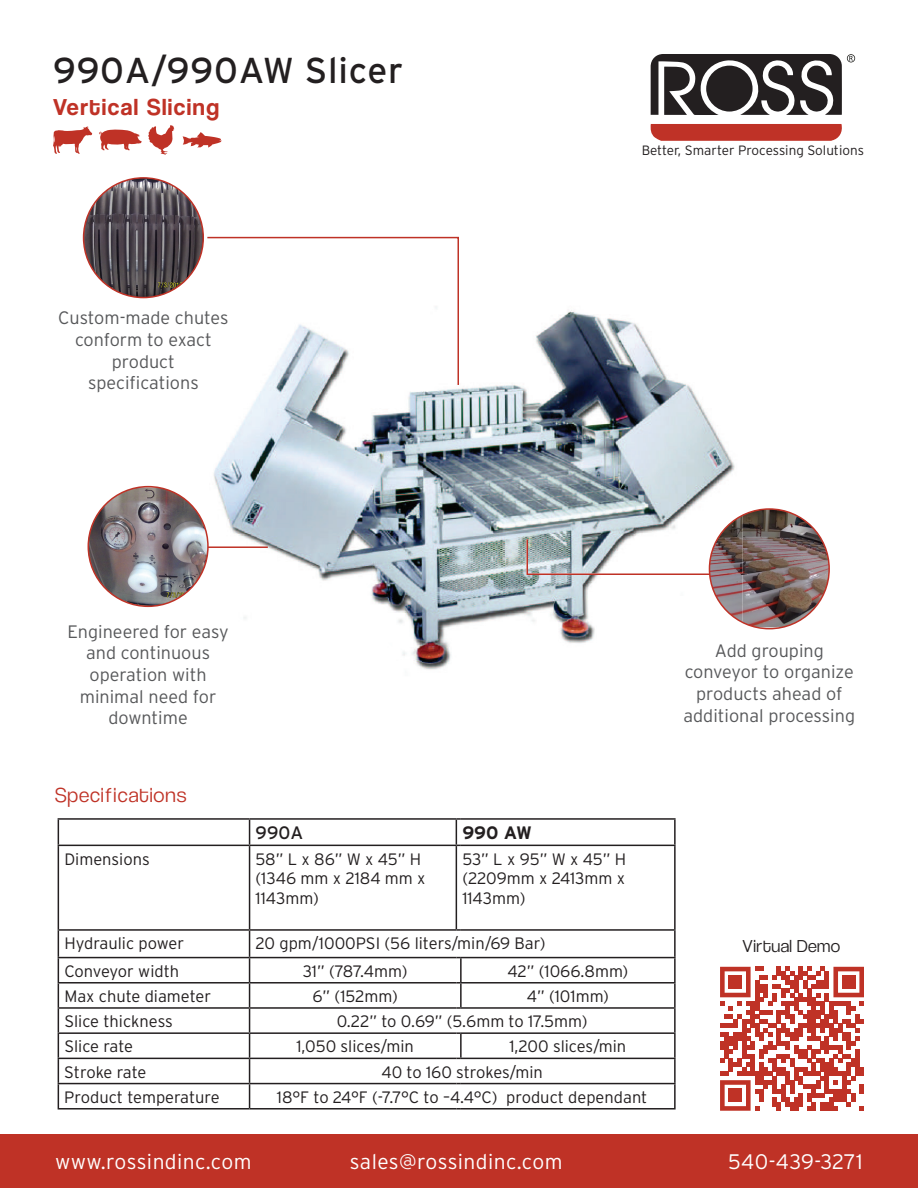
<style>
.page{position:relative;width:918px;height:1188px;background:#fff}
.page>*{position:absolute;margin:0;border:0;box-sizing:border-box;transform-origin:0 0}
.t1{font:36px "Interstate";letter-spacing:.02em;color:#231f20}
.t2{font:24px "Coolvetica Rg";letter-spacing:.06em;color:#bf3226}
.t3{font:300 21px "Interstate";letter-spacing:.02em;color:#fff}
.t4{font:21px "Coolvetica Lt";letter-spacing:.04em;color:#bf3226}
.t5{font:300 18px/21.6px "Interstate";color:#57585a;text-align:center}
.t6{font:18px "Coolvetica Lt";letter-spacing:.02em;color:#231f20}
.t7{font:700 18px "Interstate";color:#231f20}
.t8{font:18px "Interstate";color:#231f20}
.t9{font:300 16.5px/19.8px "Interstate";color:#231f20}
.t10{font:300 13.5px "Interstate";color:#231f20}
</style>
<div class="page">
<svg style="left:650px;top:124px;width:192px;height:17px;background:#c1392e"></svg>
<svg style="left:651px;top:54px;width:204px;height:61px"></svg>
<div style="left:0;top:1134px;width:918px;height:54px;background:#bf3226"></div>
<img style="left:214px;top:310px;width:529px;height:360px">
<svg style="left:720px;top:967px;width:144px;height:144px"></svg>
<div style="left:729px;top:976px;width:13px;height:13px;background:#bf3226"></div>
<div style="left:842px;top:976px;width:13px;height:13px;background:#bf3226"></div>
<div style="left:729px;top:1089px;width:13px;height:13px;background:#bf3226"></div>
<svg style="left:208px;top:546px;width:61px;height:43px"></svg>
<img style="left:526px;top:539px;width:217px;height:36px">
<svg style="left:207px;top:236px;width:253px;height:150px"></svg>
<img style="left:84px;top:178px;width:119px;height:120px;border-radius:60px">
<div style="left:83px;top:177px;width:121px;height:121px;border:2px solid #bf3226;border-radius:50%"></div>
<svg style="left:53px;top:126px;width:40px;height:28px"></svg>
<svg style="left:182px;top:132px;width:40px;height:16px"></svg>
<svg style="left:99px;top:130px;width:43px;height:20px"></svg>
<svg style="left:148px;top:125px;width:27px;height:30px"></svg>
<hr style="left:58px;top:818px;width:192px;height:2px;background:#231f20">
<svg style="left:58px;top:820px;width:1px;height:25px"></svg>
<hr style="left:250px;top:818px;width:206px;height:2px;background:#231f20">
<svg style="left:249px;top:820px;width:1px;height:25px"></svg>
<hr style="left:461px;top:818px;width:215px;height:2px;background:#231f20">
<hr style="left:674px;top:820px;width:2px;height:25px;background:#231f20">
<hr style="left:58px;top:845px;width:192px;height:1px;background:#231f20">
<hr style="left:58px;top:846px;width:1px;height:83px;background:#231f20">
<hr style="left:250px;top:845px;width:206px;height:1px;background:#231f20">
<hr style="left:249px;top:846px;width:1px;height:83px;background:#231f20">
<svg style="left:456px;top:818px;width:5px;height:28px"></svg>
<hr style="left:456px;top:846px;width:1px;height:83px;background:#231f20">
<hr style="left:461px;top:845px;width:215px;height:1px;background:#231f20">
<hr style="left:674px;top:846px;width:2px;height:83px;background:#231f20">
<hr style="left:58px;top:929px;width:192px;height:2px;background:#231f20">
<hr style="left:250px;top:929px;width:206px;height:2px;background:#231f20">
<hr style="left:461px;top:929px;width:215px;height:2px;background:#231f20">
<hr style="left:674px;top:931px;width:2px;height:26px;background:#231f20">
<hr style="left:58px;top:957px;width:192px;height:1px;background:#231f20">
<hr style="left:250px;top:957px;width:206px;height:1px;background:#231f20">
<hr style="left:461px;top:957px;width:215px;height:1px;background:#231f20">
<hr style="left:460px;top:958px;width:2px;height:24px;background:#231f20">
<hr style="left:674px;top:958px;width:2px;height:24px;background:#231f20">
<hr style="left:58px;top:982px;width:192px;height:2px;background:#231f20">
<hr style="left:250px;top:982px;width:206px;height:2px;background:#231f20">
<hr style="left:461px;top:982px;width:215px;height:2px;background:#231f20">
<hr style="left:460px;top:984px;width:2px;height:23px;background:#231f20">
<hr style="left:674px;top:984px;width:2px;height:23px;background:#231f20">
<hr style="left:58px;top:1007px;width:192px;height:2px;background:#231f20">
<hr style="left:250px;top:1007px;width:206px;height:2px;background:#231f20">
<hr style="left:461px;top:1007px;width:215px;height:2px;background:#231f20">
<hr style="left:674px;top:1009px;width:2px;height:23px;background:#231f20">
<hr style="left:58px;top:1032px;width:192px;height:2px;background:#231f20">
<hr style="left:250px;top:1032px;width:206px;height:2px;background:#231f20">
<hr style="left:461px;top:1032px;width:215px;height:2px;background:#231f20">
<hr style="left:460px;top:1034px;width:2px;height:24px;background:#231f20">
<hr style="left:674px;top:1034px;width:2px;height:24px;background:#231f20">
<hr style="left:58px;top:1058px;width:192px;height:1px;background:#231f20">
<hr style="left:250px;top:1058px;width:206px;height:1px;background:#231f20">
<hr style="left:461px;top:1058px;width:215px;height:1px;background:#231f20">
<hr style="left:674px;top:1059px;width:2px;height:24px;background:#231f20">
<hr style="left:58px;top:1083px;width:192px;height:1px;background:#231f20">
<svg style="left:58px;top:931px;width:1px;height:177px"></svg>
<hr style="left:250px;top:1083px;width:206px;height:1px;background:#231f20">
<svg style="left:249px;top:931px;width:1px;height:177px"></svg>
<hr style="left:461px;top:1083px;width:215px;height:1px;background:#231f20">
<hr style="left:674px;top:1084px;width:2px;height:24px;background:#231f20">
<hr style="left:58px;top:1108px;width:192px;height:2px;background:#231f20">
<hr style="left:250px;top:1108px;width:206px;height:2px;background:#231f20">
<hr style="left:461px;top:1108px;width:215px;height:2px;background:#231f20">
<img style="left:743px;top:509px;width:86px;height:118px">
<img style="left:710px;top:515px;width:33px;height:48px">
<img style="left:712px;top:573px;width:35px;height:2px">
<div style="left:709px;top:508px;width:121px;height:121px;border:2px solid #bf3226;border-radius:50%"></div>
<img style="left:88px;top:487px;width:120px;height:119px">
<div style="left:88px;top:486px;width:121px;height:121px;border:2px solid #bf3226;border-radius:50%"></div>
<h1 class="t1" style="left:53px;top:50px;width:352px">990A/990AW Slicer</h1>
<h2 class="t2" style="left:53px;top:93px;width:168px">Vertical Slicing</h2>
<p class="t5" style="left:58px;top:307px;width:172px">Custom-made chutes conform to exact product specifications</p>
<p class="t5" style="left:67px;top:621px;width:163px">Engineered for easy and continuous operation with minimal need for downtime</p>
<p class="t4" style="left:55px;top:783px;width:133px">Specifications</p>
<p class="t8" style="left:256px;top:823px;width:49px">990A</p>
<p class="t7" style="left:462px;top:823px;width:71px">990 AW</p>
<p class="t10" style="left:642px;top:143px;width:224px">Better, Smarter Processing Solutions</p>
<p class="t5" style="left:684px;top:639px;width:173px">Add grouping conveyor to organize products ahead of additional processing</p>
<p class="t9" style="left:64px;top:849px;width:87px">Dimensions</p>
<p class="t9" style="left:256px;top:849px;width:172px">58” L x 86” W x 45” H (1346 mm x 2184 mm x<br>1143mm)</p>
<p class="t9" style="left:462px;top:849px;width:165px;text-align:justify">53” L x 95” W x 45” H (2209mm x 2413mm x 1143mm)</p>
<p class="t9" style="left:64px;top:933px;width:121px">Hydraulic power</p>
<p class="t9" style="left:256px;top:933px;width:292px">20 gpm/1000PSI (56 liters/min/69 Bar)</p>
<p class="t9" style="left:64px;top:961px;width:116px">Conveyor width</p>
<p class="t9" style="left:303px;top:961px;width:106px">31” (787.4mm)</p>
<p class="t9" style="left:507px;top:961px;width:122px">42” (1066.8mm)</p>
<p class="t9" style="left:64px;top:986px;width:148px">Max chute diameter</p>
<p class="t9" style="left:312px;top:986px;width:87px">6” (152mm)</p>
<p class="t9" style="left:527px;top:986px;width:84px">4” (101mm)</p>
<p class="t9" style="left:64px;top:1011px;width:110px">Slice thickness</p>
<p class="t9" style="left:337px;top:1011px;width:252px">0.22” to 0.69” (5.6mm to 17.5mm)</p>
<p class="t9" style="left:64px;top:1037px;width:70px">Slice rate</p>
<p class="t9" style="left:296px;top:1037px;width:119px">1,050 slices/min</p>
<p class="t9" style="left:509px;top:1037px;width:119px">1,200 slices/min</p>
<p class="t9" style="left:64px;top:1062px;width:84px">Stroke rate</p>
<p class="t9" style="left:381px;top:1062px;width:163px">40 to 160 strokes/min</p>
<p class="t9" style="left:64px;top:1087px;width:157px">Product temperature</p>
<p class="t9" style="left:277px;top:1087px;width:372px">18°F to 24°F (-7.7°C to –4.4°C) product dependant</p>
<p class="t6" style="left:743px;top:935px;width:99px">Virtual Demo</p>
<p class="t3" style="left:55px;top:1150px;width:198px">www.rossindinc.com</p>
<p class="t3" style="left:350px;top:1150px;width:214px">sales@rossindinc.com</p>
<p class="t3" style="left:728px;top:1150px;width:136px">540-439-3271</p>
</div>
